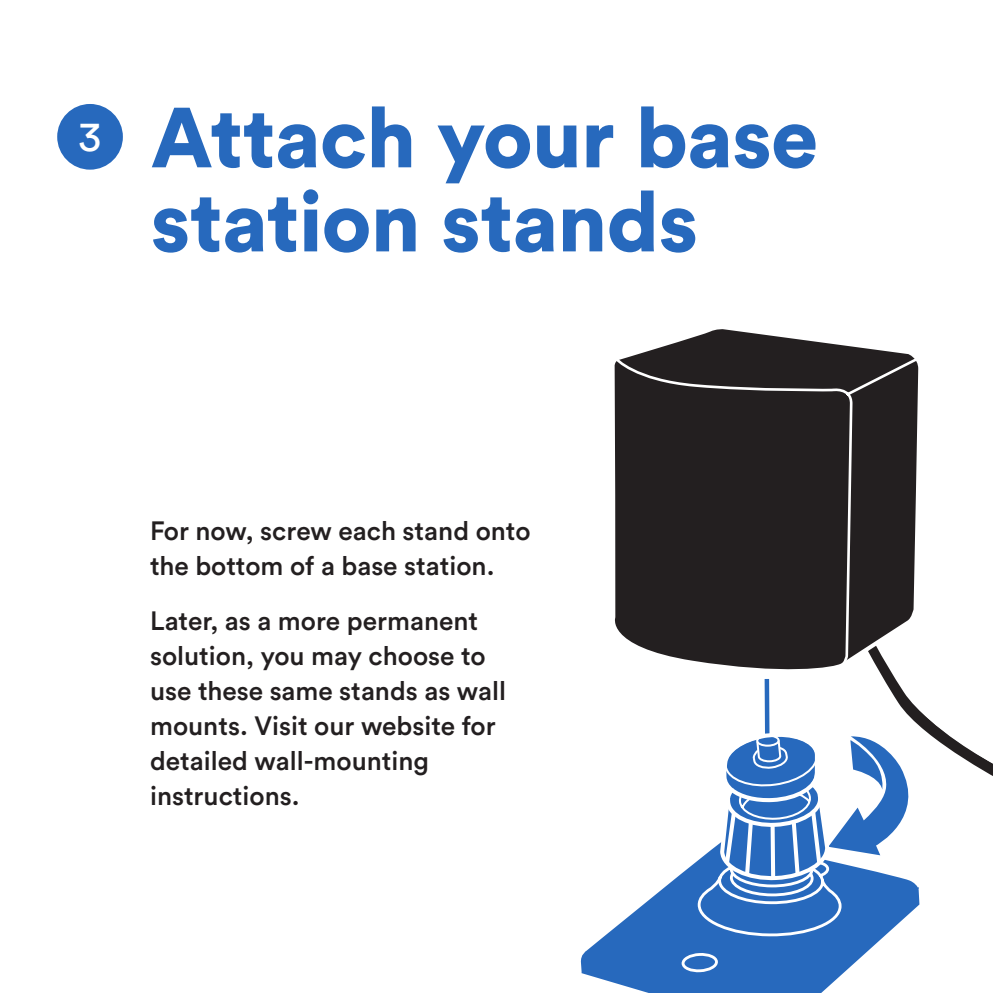
<style>
.page{position:relative;width:993px;height:993px;background:#fff}
.page>*{position:absolute;margin:0;border:0;box-sizing:border-box;transform-origin:0 0}
.headline{font:900 84px/84px "Circular Std";letter-spacing:-.01em;color:#2769bd}
.t1{font:42px "Circular Std";color:#fff}
.body_black{font:500 26.25px/35px "Circular Std";color:#231f20}
</style>
<div class="page">
<svg style="left:614px;top:329px;width:305px;height:330px;background:#353232"></svg>
<svg style="left:580px;top:875px;width:264px;height:117px;fill:#2769bd"></svg>
<svg style="left:680px;top:637px;width:312px;height:336px"></svg>
<div style="left:755px;top:734px;width:24px;height:12px;border:2px solid #fff;border-radius:50%"></div>
<div style="left:57px;top:104px;width:66px;height:66px;background:#2769bd;border-radius:50%"></div>
<p class="t1" style="left:78px;top:111px;width:25px">3</p>
<p class="headline" style="left:151px;top:94px;width:668px">Attach your base station stands</p>
<p class="body_black" style="left:150px;top:512px;width:382px">For now, screw each stand onto the bottom of a base station.</p>
<p class="body_black" style="left:150px;top:602px;width:357px">Later, as a more permanent solution, you may choose to use these same stands as wall mounts. Visit our website for detailed wall-mounting instructions.</p>
</div>
